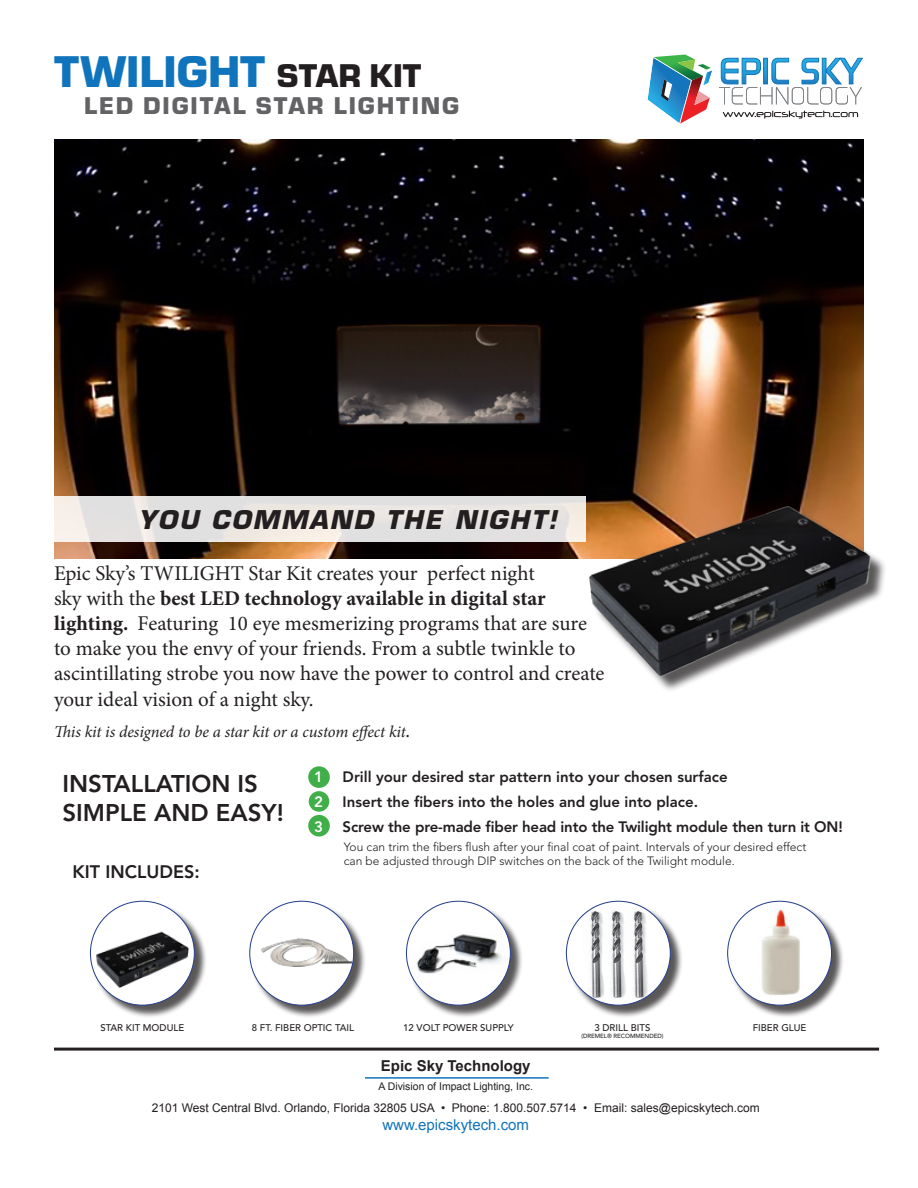
<style>
.page{position:relative;width:918px;height:1188px;background:#fff}
.page>*{position:absolute;margin:0;border:0;box-sizing:border-box;transform-origin:0 0}
.t1{font:900 46.2px "Eurostile T";color:#1074bc}
.t2{font:900 25.2px "Eurostile T";letter-spacing:.075em;color:#636366}
.t3{font:italic 700 25.2px "Eurostile";letter-spacing:.075em;color:#231f20}
.t4{font:800 24px/28.8px "Avenir";color:#231f20}
.t5{font:21px/25.2px "Minion Pro";letter-spacing:-.005em;color:#231f20}
.t6{font:800 18px "Avenir";color:#231f20}
.t7{font:italic 16.5px "Minion Pro";letter-spacing:-.01em;color:#231f20}
.t8{font:800 15px "Avenir";color:#231f20}
.t9{font:15px "Arial";color:#1074bc}
.t10{font:700 15px "Arial";color:#231f20}
.t11{font:800 15px "Avenir";color:#fff}
.t12{font:300 12px/14.4px "Avenir";color:#231f20}
.t13{font:12px "Arial";color:#231f20}
.t14{font:10.5px "Arial";color:#231f20}
.t15{font:500 9.6px "Avenir";color:#231f20}
.t16{font:500 6px "Avenir";color:#231f20}
.s1{font-size:34.2px;color:#231f20}
.s2{font-weight:700}
.s3{font-size:21px}
</style>
<div class="page">
<div style="left:308px;top:766px;width:22px;height:22px;background:#40ae49;border-radius:50%"></div>
<div style="left:309px;top:791px;width:20px;height:21px;background:#40ae49;border-radius:50%"></div>
<div style="left:308px;top:815px;width:22px;height:22px;background:#40ae49;border-radius:50%"></div>
<img style="left:54px;top:140px;width:810px;height:419px">
<div style="left:591px;top:509px;width:296px;height:184px;background:#231f20;opacity:.75"></div>
<img style="left:541px;top:472px;width:338px;height:221px">
<hr style="left:365px;top:1077px;width:184px;height:2px;background:#1074bc">
<svg style="left:647px;top:55px;width:216px;height:69px"></svg>
<svg style="left:54px;top:497px;width:531px;height:45px;background:#e7e4e1"></svg>
<hr style="left:54px;top:1048px;width:825px;height:3px;background:#231f20">
<div style="left:91px;top:902px;width:116px;height:116px;background:#231f20;opacity:.75"></div>
<div style="left:90px;top:901px;width:104px;height:104px;background:#fff;border-radius:50%"></div>
<img style="left:90px;top:920px;width:104px;height:81px">
<div style="left:251px;top:902px;width:116px;height:116px;background:#231f20;opacity:.75"></div>
<div style="left:250px;top:901px;width:104px;height:104px;background:#fff;border-radius:50%"></div>
<img style="left:261px;top:938px;width:90px;height:28px">
<div style="left:407px;top:902px;width:116px;height:116px;background:#231f20;opacity:.75"></div>
<div style="left:406px;top:901px;width:104px;height:104px;background:#fff;border-radius:50%"></div>
<img style="left:411px;top:934px;width:91px;height:40px">
<div style="left:567px;top:902px;width:116px;height:116px;background:#231f20;opacity:.75"></div>
<svg style="left:566px;top:901px;width:104px;height:104px"></svg>
<img style="left:571px;top:907px;width:94px;height:94px">
<div style="left:729px;top:902px;width:116px;height:116px;background:#231f20;opacity:.75"></div>
<div style="left:728px;top:901px;width:104px;height:104px;background:#fff;border-radius:50%"></div>
<img style="left:739px;top:907px;width:81px;height:95px">
<p class="t1" style="left:54px;top:45px;width:369px">TWILIGHT <span class="s1">STAR KIT</span></p>
<p class="t2" style="left:84px;top:91px;width:376px">LED DIGITAL STAR LIGHTING</p>
<p class="t3" style="left:138px;top:505px;width:420px">YOU COMMAND THE NIGHT!</p>
<p class="t5" style="left:54px;top:560px;width:552px">Epic Sky’s TWILIGHT Star Kit creates your perfect night<br>sky with the <span class="s2">best LED technology available in digital star lighting.</span> Featuring 10 eye mesmerizing programs that are sure to make you the envy of your friends. From a subtle twinkle to ascintillating strobe you now have the power to control and create your ideal vision of a night sky.</p>
<p class="t7" style="left:54px;top:721px;width:358px">This kit is designed to be a star kit or a custom effect kit<span class="s3">.</span></p>
<p class="t11" style="left:314px;top:768px;width:10px">1</p>
<p class="t8" style="left:343px;top:768px;width:386px">Drill your desired star pattern into your chosen surface</p>
<p class="t11" style="left:314px;top:793px;width:10px">2</p>
<p class="t8" style="left:343px;top:793px;width:357px">Insert the fibers into the holes and glue into place.</p>
<p class="t11" style="left:314px;top:817px;width:10px">3</p>
<p class="t8" style="left:343px;top:817px;width:502px">Screw the pre-made fiber head into the Twilight module then turn it ON!</p>
<p class="t4" style="left:63px;top:769px;width:223px">INSTALLATION IS<br>SIMPLE AND EASY!</p>
<p class="t6" style="left:73px;top:861px;width:129px">KIT INCLUDES:</p>
<p class="t12" style="left:344px;top:839px;width:464px">You can trim the fibers flush after your final coat of paint. Intervals of your desired effect can be adjusted through DIP switches on the back of the Twilight module.</p>
<p class="t15" style="left:101px;top:1022px;width:85px">STAR KIT MODULE</p>
<p class="t15" style="left:252px;top:1022px;width:104px">8 FT. FIBER OPTIC TAIL</p>
<p class="t15" style="left:403px;top:1022px;width:112px">12 VOLT POWER SUPPLY</p>
<p class="t15" style="left:595px;top:1022px;width:57px">3 DRILL BITS</p>
<p class="t16" style="left:581px;top:1033px;width:84px">(DREMEL® RECOMMENDED)</p>
<p class="t15" style="left:753px;top:1022px;width:55px">FIBER GLUE</p>
<p class="t10" style="left:381px;top:1057px;width:151px">Epic Sky Technology</p>
<p class="t14" style="left:378px;top:1081px;width:156px">A Division of Impact Lighting, Inc.</p>
<p class="t13" style="left:152px;top:1101px;width:610px">2101 West Central Blvd. Orlando, Florida 32805 USA • Phone: 1.800.507.5714 • Email: sales@epicskytech.com</p>
<p class="t9" style="left:382px;top:1116px;width:148px">www.epicskytech.com</p>
</div>
